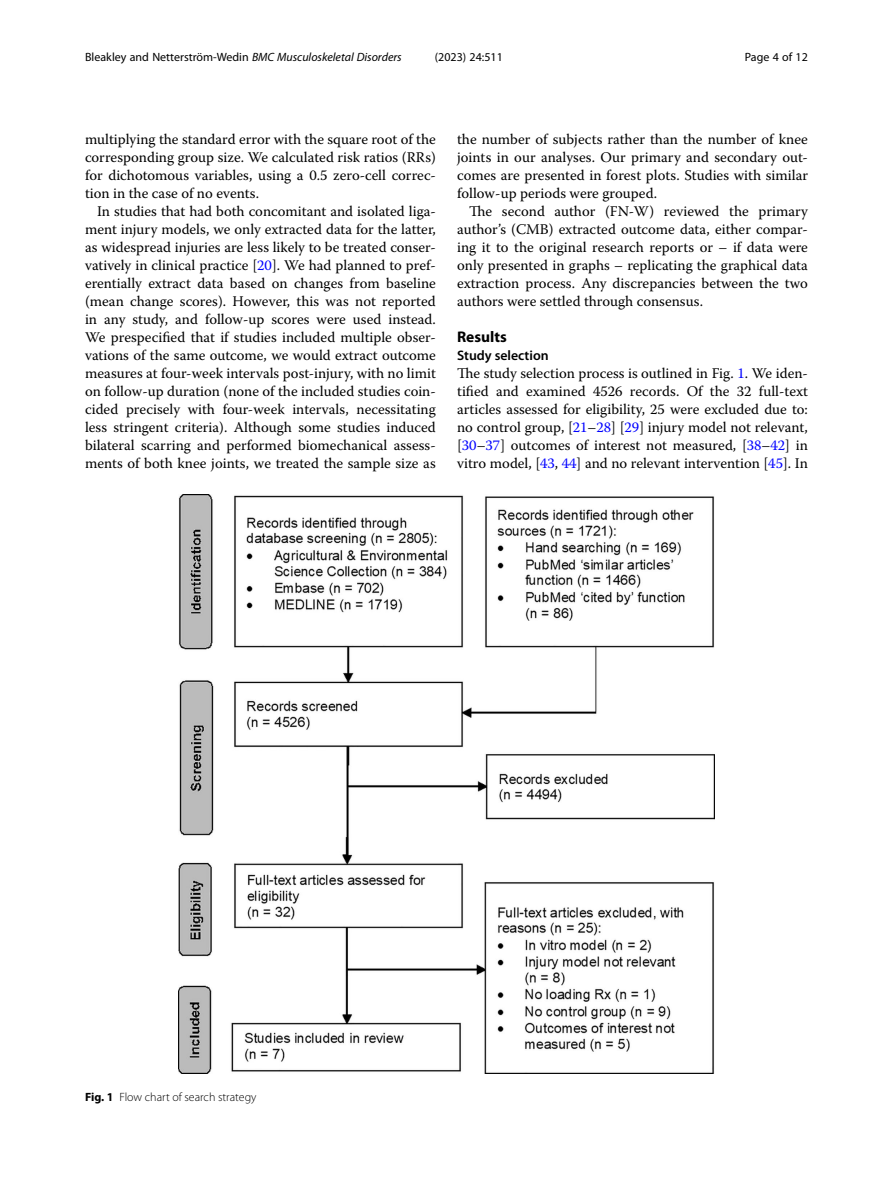
<style>
.page{position:relative;width:893px;height:1191px;background:#fff}
.page>*{position:absolute;margin:0;border:0;box-sizing:border-box;transform-origin:0 0}
.Head_1{font:700 15.45px "Myriad Pro";color:#000}
.Body_Text_Indent{font:14.7px/18px "Warnock Pro";color:#000;text-align:justify}
.Body_Text{font:14.7px/18px "Warnock Pro";color:#000;text-align:justify}
.Head_2_After_1{font:600 13.8px "Myriad Pro";color:#000}
.t1{font:12px "Myriad Pro";color:#000}
.Figure_Caption{font:300 12px "Myriad Pro";color:#000}
.s1{font-style:italic}
.s2{color:#00f}
.s3{font-weight:700}
</style>
<div class="page">
<img style="left:179px;top:495px;width:535px;height:579px">
<p class="t1" style="left:85px;top:50px;width:318px">Bleakley and Netterström-Wedin <span class="s1">BMC Musculoskeletal Disorders</span></p>
<p class="t1" style="left:435px;top:50px;width:70px">(2023) 24:511</p>
<p class="t1" style="left:745px;top:50px;width:65px">Page 4 of 12</p>
<p class="Body_Text" style="left:85px;top:130px;width:352px">multiplying the standard error with the square root of the corresponding group size. We calculated risk ratios (RRs) for dichotomous variables, using a 0.5 zero-cell correc&shy;tion in the case of no events.</p>
<p class="Body_Text_Indent" style="left:85px;top:202px;width:352px;text-indent:12px">In studies that had both concomitant and isolated liga&shy;ment injury models, we only extracted data for the latter, as widespread injuries are less likely to be treated conser&shy;vatively in clinical practice [<span class="s2">20</span>]. We had planned to pref&shy;erentially extract data based on changes from baseline (mean change scores). However, this was not reported in any study, and follow-up scores were used instead.<br>We prespecified that if studies included multiple obser&shy;vations of the same outcome, we would extract outcome measures at four-week intervals post-injury, with no limit on follow-up duration (none of the included studies coin&shy;cided precisely with four-week intervals, necessitating less stringent criteria). Although some studies induced bilateral scarring and performed biomechanical assess&shy;ments of both knee joints, we treated the sample size as</p>
<p class="Body_Text_Indent" style="left:457px;top:130px;width:352px">the number of subjects rather than the number of knee joints in our analyses. Our primary and secondary out&shy;comes are presented in forest plots. Studies with similar follow-up periods were grouped.</p>
<p class="Body_Text_Indent" style="left:457px;top:202px;width:352px;text-indent:12px">The second author (FN-W) reviewed the primary author’s (CMB) extracted outcome data, either compar&shy;ing it to the original research reports or – if data were only presented in graphs – replicating the graphical data extraction process. Any discrepancies between the two authors were settled through consensus.</p>
<p class="Head_1" style="left:457px;top:327px;width:51px">Results</p>
<p class="Head_2_After_1" style="left:457px;top:347px;width:93px">Study selection</p>
<p class="Body_Text" style="left:457px;top:364px;width:352px">The study selection process is outlined in Fig. <span class="s2">1</span>. We iden&shy;tified and examined 4526 records. Of the 32 full-text articles assessed for eligibility, 25 were excluded due to: no control group, [<span class="s2">21</span>–<span class="s2">28</span>] [<span class="s2">29</span>] injury model not relevant, [<span class="s2">30</span>–<span class="s2">37</span>] outcomes of interest not measured, [<span class="s2">38</span>–<span class="s2">42</span>] in vitro model, [<span class="s2">43</span>, <span class="s2">44</span>] and no relevant intervention [<span class="s2">45</span>]. In</p>
<p class="Figure_Caption" style="left:85px;top:1090px;width:173px"><span class="s3">Fig. 1</span> Flow chart of search strategy</p>
</div>
